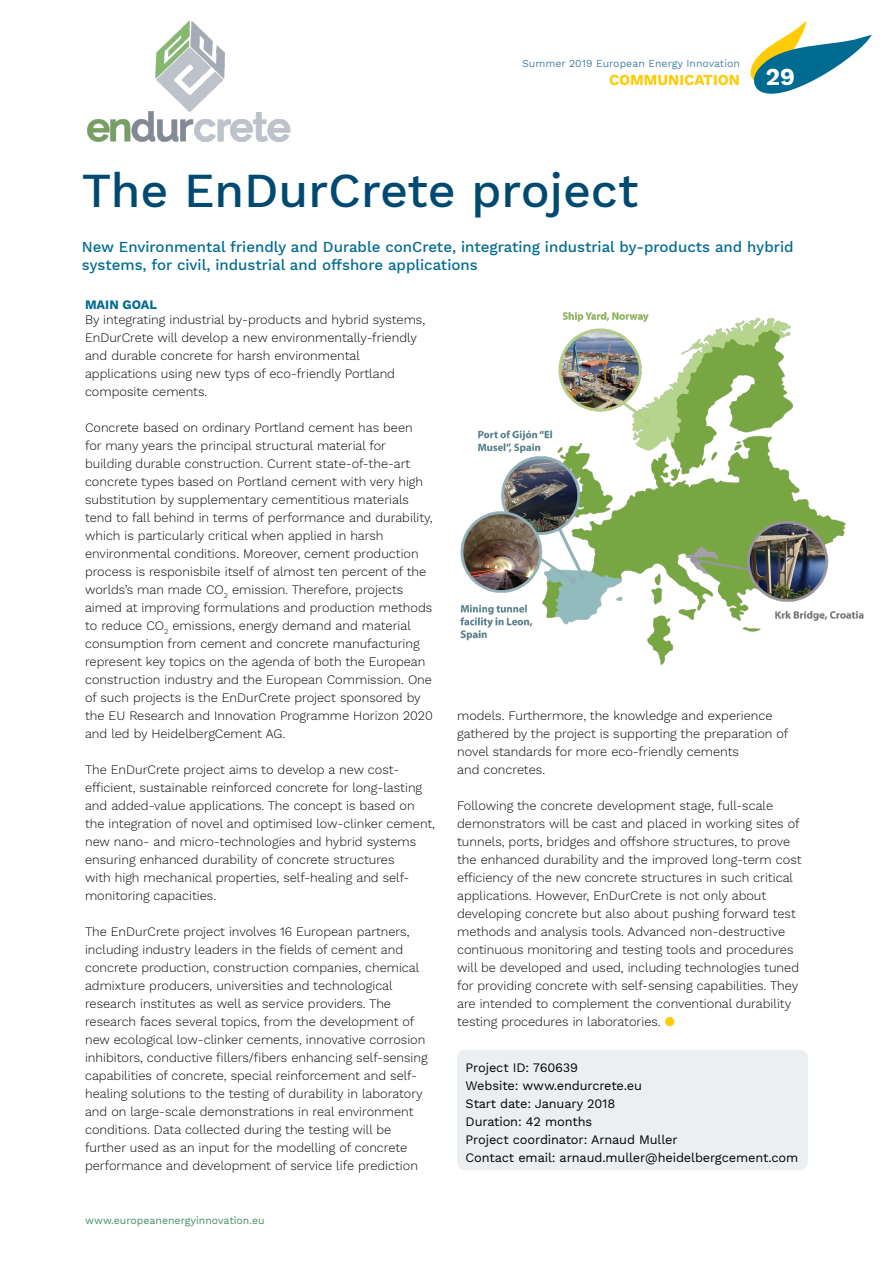
<style>
.page{position:relative;width:893px;height:1263px;background:#fff}
.page>*{position:absolute;margin:0;border:0;box-sizing:border-box;transform-origin:0 0}
.t1{font:500 48px "Work Sans";color:#004a71}
.t2{font:500 15px/18px "Work Sans";color:#006b91}
.t3{font:700 15px "Work Sans";color:#ffcb05}
.t4{font:300 12.75px/18px "Work Sans";color:#000}
.t5{font:12.75px/18px "Work Sans";letter-spacing:-.01em;color:#000}
.t6{font:700 12.75px "Work Sans";color:#006b91}
.t7{font:10.5px "Work Sans";color:#4a83a4}
.t8{font:10.5px "Work Sans";color:#408f61}
.s1{font-size:24px;color:#fff}
.s2{color:#ffcb05}
</style>
<div class="page">
<svg style="left:750px;top:21px;width:122px;height:73px"></svg>
<div style="left:457px;top:1050px;width:351px;height:120px;background:#ebeff2;border-radius:9px"></div>
<img style="left:87px;top:20px;width:204px;height:122px">
<img style="left:460px;top:312px;width:404px;height:353px">
<p class="t7" style="left:522px;top:57px;width:219px">Summer 2019 European Energy Innovation</p>
<p class="t3" style="left:609px;top:71px;width:187px">COMMUNICATION <span class="s1">29</span></p>
<h1 class="t1" style="left:82px;top:162px;width:558px">The EnDurCrete project</h1>
<p class="t2" style="left:82px;top:239px;width:713px">New Environmental friendly and Durable conCrete, integrating industrial by-products and hybrid systems, for civil, industrial and offshore applications</p>
<p class="t6" style="left:85px;top:297px;width:74px">MAIN GOAL</p>
<p class="t4" style="left:85px;top:311px;width:342px">By integrating industrial by-products and hybrid systems, EnDurCrete will develop a new environmentally-friendly and durable concrete for harsh environmental applications using new typs of eco-friendly Portland composite cements.</p>
<p class="t4" style="left:85px;top:419px;width:349px">Concrete based on ordinary Portland cement has been<br>for many years the principal structural material for building durable construction. Current state-of-the-art concrete types based on Portland cement with very high substitution by supplementary cementitious materials tend to fall behind in terms of performance and durability, which is particularly critical when applied in harsh environmental conditions. Moreover, cement production process is responisbile itself of almost ten percent of the worlds’s man made CO<sub>2</sub> emission. Therefore, projects aimed at improving formulations and production methods to reduce CO<sub>2</sub> emissions, energy demand and material consumption from cement and concrete manufacturing represent key topics on the agenda of both the European construction industry and the European Commission. One of such projects is the EnDurCrete project sponsored by the EU Research and Innovation Programme Horizon 2020 and led by HeidelbergCement AG.</p>
<p class="t4" style="left:85px;top:761px;width:352px">The EnDurCrete project aims to develop a new cost&shy;efficient, sustainable reinforced concrete for long-lasting and added-value applications. The concept is based on the integration of novel and optimised low-clinker cement, new nano- and micro-technologies and hybrid systems ensuring enhanced durability of concrete structures<br>with high mechanical properties, self-healing and self&shy;monitoring capacities.</p>
<p class="t4" style="left:85px;top:923px;width:344px">The EnDurCrete project involves 16 European partners, including industry leaders in the fields of cement and concrete production, construction companies, chemical admixture producers, universities and technological research institutes as well as service providers. The research faces several topics, from the development of new ecological low-clinker cements, innovative corrosion inhibitors, conductive fillers/fibers enhancing self-sensing capabilities of concrete, special reinforcement and self&shy;healing solutions to the testing of durability in laboratory and on large-scale demonstrations in real environment conditions. Data collected during the testing will be further used as an input for the modelling of concrete performance and development of service life prediction</p>
<p class="t4" style="left:457px;top:707px;width:333px">models. Furthermore, the knowledge and experience gathered by the project is supporting the preparation of novel standards for more eco-friendly cements<br>and concretes.</p>
<p class="t4" style="left:457px;top:797px;width:346px">Following the concrete development stage, full-scale demonstrators will be cast and placed in working sites of tunnels, ports, bridges and offshore structures, to prove the enhanced durability and the improved long-term cost efficiency of the new concrete structures in such critical applications. However, EnDurCrete is not only about developing concrete but also about pushing forward test methods and analysis tools. Advanced non-destructive continuous monitoring and testing tools and procedures will be developed and used, including technologies tuned for providing concrete with self-sensing capabilities. They are intended to complement the conventional durability testing procedures in laboratories. <span class="s2">●</span></p>
<p class="t5" style="left:466px;top:1059px;width:334px">Project ID: 760639<br>Website: www.endurcrete.eu<br>Start date: January 2018<br>Duration: 42 months<br>Project coordinator: Arnaud Muller<br>Contact email: arnaud.muller@heidelbergcement.com</p>
<p class="t8" style="left:85px;top:1214px;width:181px">www.europeanenergyinnovation.eu</p>
</div>
